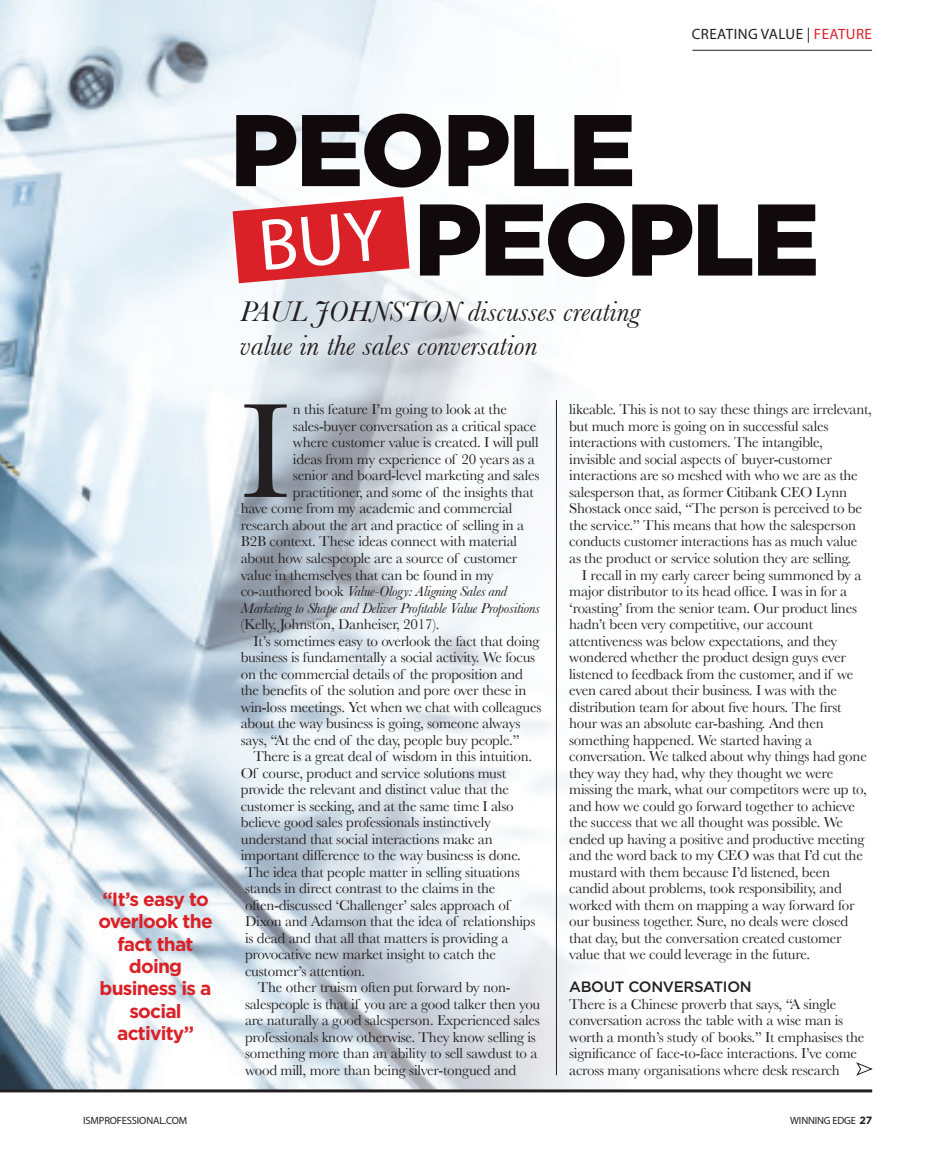
<style>
.page{position:relative;width:936px;height:1149px;background:#fff}
.page>*{position:absolute;margin:0;border:0;box-sizing:border-box;transform-origin:0 0}
.t1{font:139.65px "Baskerville";color:#231f20}
.t2{font:900 101.55px "Gotham";letter-spacing:-.025em;color:#110a0c}
.t3{font:italic 29.7px/33.5px "Baskerville";color:#231f20}
.t4{font:700 19.2px/22.4px "Gotham";letter-spacing:-.04em;color:#da2128;text-align:center}
.t5{font:15px/16.5px "Baskerville";letter-spacing:-.015em;color:#231f20}
.t6{font:italic 15px "Baskerville";letter-spacing:-.015em;color:#231f20}
.t7{font:15px "Myriad Pro";letter-spacing:.03em;color:#231f20}
.t8{font:500 15px "Gotham";letter-spacing:-.02em;color:#231f20}
.t9{font:10.5px "Myriad Pro";letter-spacing:-.015em;color:#231f20}
.s1{color:#da2128}
.s2{font-style:normal}
.s3{font-family:"Gotham";font-weight:700}
</style>
<div class="page">
<img style="left:0;top:0;width:594px;height:1089px">
<hr style="left:692px;top:50px;width:180px;height:1px;background:#231f20">
<hr style="left:0;top:1089px;width:872px;height:3px;background:#231f20">
<hr style="left:556px;top:400px;width:1px;height:674px;background:#231f20">
<svg style="left:856px;top:1062px;width:16px;height:13px"></svg>
<svg style="left:232px;top:196px;width:177px;height:87px;background:#de4a50"></svg>
<p class="t7" style="left:691px;top:25px;width:182px">CREATING VALUE | <span class="s1">FEATURE</span></p>
<p class="t4" style="left:98px;top:887px;width:116px">“It’s easy to overlook the fact that doing business is a social</p>
<p class="t4" style="left:117px;top:1021px;width:78px">activity”</p>
<p class="t9" style="left:83px;top:1113px;width:105px">ISMPROFESSIONAL.COM</p>
<p class="t2" style="left:230px;top:91px;width:407px">PEOPLE</p>
<p class="t2" style="left:413px;top:181px;width:407px">PEOPLE</p>
<p class="t3" style="left:240px;top:294px;width:401px">PAUL JOHNSTON discusses creating value in the sales conversation</p>
<p class="t1" style="left:241px;top:369px;width:51px">I</p>
<p class="t5" style="left:293px;top:401px;width:215px">n this feature I’m going to look at the</p>
<p class="t5" style="left:293px;top:417px;width:245px">sales-buyer conversation as a critical space</p>
<p class="t5" style="left:293px;top:434px;width:247px">where customer value is created. I will pull</p>
<p class="t5" style="left:293px;top:450px;width:243px">ideas from my experience of 20 years as a</p>
<p class="t5" style="left:293px;top:467px;width:248px">senior and board-level marketing and sales</p>
<p class="t5" style="left:293px;top:483px;width:242px">practitioner, and some of the insights that</p>
<p class="t5" style="left:241px;top:500px;width:273px">have come from my academic and commercial</p>
<p class="t5" style="left:241px;top:516px;width:285px">research about the art and practice of selling in a</p>
<p class="t5" style="left:241px;top:533px;width:278px">B2B context. These ideas connect with material</p>
<p class="t5" style="left:241px;top:549px;width:278px">about how salespeople are a source of customer</p>
<p class="t5" style="left:241px;top:566px;width:254px">value in themselves that can be found in my</p>
<p class="t6" style="left:241px;top:582px;width:268px"><span class="s2">co-authored book</span> Value-Ology: Aligning Sales and</p>
<p class="t6" style="left:241px;top:598px;width:301px">Marketing to Shape and Deliver Profitable Value Propositions</p>
<p class="t5" style="left:241px;top:615px;width:200px">(Kelly, Johnston, Danheiser, 2017).</p>
<p class="t5" style="left:241px;top:632px;width:302px;text-indent:13px">It’s sometimes easy to overlook the fact that doing business is fundamentally a social activity. We focus on the commercial details of the proposition and the benefits of the solution and pore over these in win-loss meetings. Yet when we chat with colleagues about the way business is going, someone always says, “At the end of the day, people buy people.”</p>
<p class="t5" style="left:241px;top:747px;width:296px;text-indent:13px">There is a great deal of wisdom in this intuition.<br>Of course, product and service solutions must provide the relevant and distinct value that the customer is seeking, and at the same time I also believe good sales professionals instinctively understand that social interactions make an important difference to the way business is done.<br>The idea that people matter in selling situations stands in direct contrast to the claims in the often-discussed ‘Challenger’ sales approach of Dixon and Adamson that the idea of relationships is dead and that all that matters is providing a provocative new market insight to catch the customer’s attention.</p>
<p class="t5" style="left:245px;top:978px;width:297px;text-indent:13px">The other truism often put forward by non&shy;salespeople is that if you are a good talker then you are naturally a good salesperson. Experienced sales professionals know otherwise. They know selling is something more than an ability to sell sawdust to a wood mill, more than being silver-tongued and</p>
<p class="t5" style="left:569px;top:401px;width:304px">likeable. This is not to say these things are irrelevant, but much more is going on in successful sales interactions with customers. The intangible, invisible and social aspects of buyer-customer interactions are so meshed with who we are as the salesperson that, as former Citibank CEO Lynn Shostack once said, “The person is perceived to be the service.” This means that how the salesperson conducts customer interactions has as much value as the product or service solution they are selling.</p>
<p class="t5" style="left:569px;top:566px;width:299px;text-indent:13px">I recall in my early career being summoned by a major distributor to its head office. I was in for a ‘roasting’ from the senior team. Our product lines hadn’t been very competitive, our account attentiveness was below expectations, and they wondered whether the product design guys ever listened to feedback from the customer, and if we even cared about their business. I was with the distribution team for about five hours. The first hour was an absolute ear-bashing. And then something happened. We started having a conversation. We talked about why things had gone they way they had, why they thought we were missing the mark, what our competitors were up to, and how we could go forward together to achieve the success that we all thought was possible. We ended up having a positive and productive meeting and the word back to my CEO was that I’d cut the mustard with them because I’d listened, been candid about problems, took responsibility, and worked with them on mapping a way forward for our business together. Sure, no deals were closed that day, but the conversation created customer value that we could leverage in the future.</p>
<p class="t8" style="left:569px;top:978px;width:184px">ABOUT CONVERSATION</p>
<p class="t5" style="left:569px;top:995px;width:297px">There is a Chinese proverb that says, “A single conversation across the table with a wise man is worth a month’s study of books.” It emphasises the significance of face-to-face interactions. I’ve come across many organisations where desk research</p>
<p class="t9" style="left:790px;top:1113px;width:83px">WINNING EDGE <span class="s3">27</span></p>
</div>
